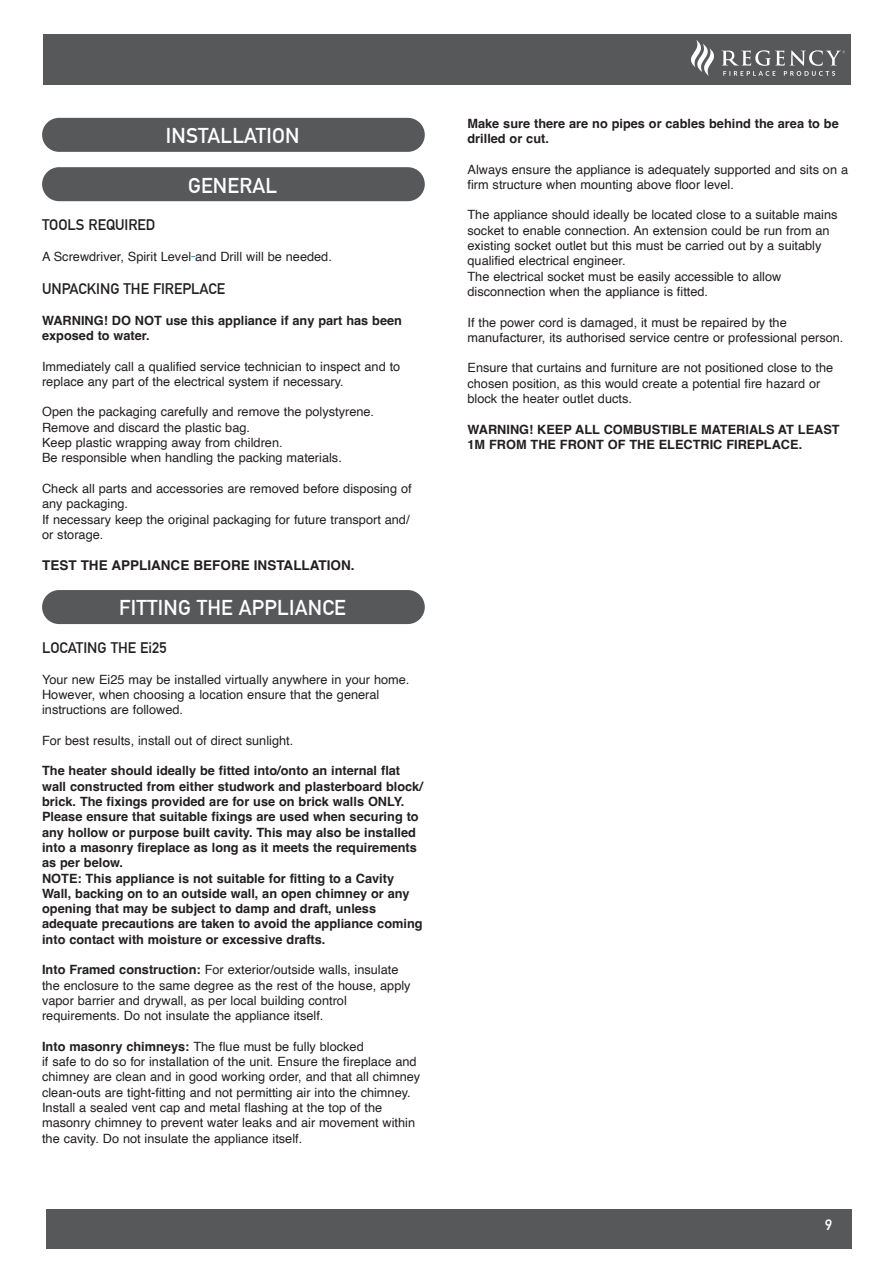
<style>
.page{position:relative;width:893px;height:1263px;background:#fff}
.page>*{position:absolute;margin:0;border:0;box-sizing:border-box;transform-origin:0 0}
.Sub_heading{font:700 21px "DIN Alternate";letter-spacing:.01em;color:#fff}
.Body_copy{font:700 15px "DIN Alternate";color:#231f20}
.t1{font:700 15px "DIN Alternate";color:#fff}
.Body_copy-2{font:700 13.5px "Helvetica";color:#231f20}
.Body_copy-3{font:12.75px/15.3px "Helvetica";color:#231f20}
.Body_copy-4{font:700 12.75px/15.3px "Helvetica";color:#231f20}
.s1{font-weight:700}
</style>
<div class="page">
<div style="left:43px;top:35px;width:807px;height:50px;background:#57585a"></div>
<div style="left:46px;top:1209px;width:805px;height:39px;background:#57585a"></div>
<svg style="left:691px;top:40px;width:23px;height:36px"></svg>
<svg style="left:721px;top:50px;width:124px;height:26px"></svg>
<div style="left:42px;top:118px;width:383px;height:34px;background:#57585a;border-radius:17px"></div>
<div style="left:42px;top:167px;width:383px;height:34px;background:#57585a;border-radius:17px"></div>
<div style="left:42px;top:590px;width:383px;height:34px;background:#57585a;border-radius:17px"></div>
<p class="Sub_heading" style="left:166px;top:120px;width:135px">INSTALLATION</p>
<p class="Sub_heading" style="left:188px;top:169px;width:91px">GENERAL</p>
<p class="Body_copy" style="left:42px;top:213px;width:115px">TOOLS REQUIRED</p>
<p class="Body_copy-3" style="left:42px;top:249px;width:291px">A Screwdriver, Spirit Level and Drill will be needed.</p>
<p class="Body_copy" style="left:42px;top:277px;width:185px">UNPACKING THE FIREPLACE</p>
<p class="Body_copy-4" style="left:42px;top:314px;width:361px">WARNING! DO NOT use this appliance if any part has been exposed to water.</p>
<p class="Body_copy-3" style="left:42px;top:359px;width:360px">Immediately call a qualified service technician to inspect and to replace any part of the electrical system if necessary.</p>
<p class="Body_copy-3" style="left:42px;top:405px;width:334px">Open the packaging carefully and remove the polystyrene.</p>
<p class="Body_copy-3" style="left:42px;top:420px;width:210px">Remove and discard the plastic bag.</p>
<p class="Body_copy-3" style="left:42px;top:435px;width:242px">Keep plastic wrapping away from children.</p>
<p class="Body_copy-3" style="left:42px;top:451px;width:301px">Be responsible when handling the packing materials.</p>
<p class="Body_copy-3" style="left:42px;top:481px;width:371px">Check all parts and accessories are removed before disposing of any packaging.</p>
<p class="Body_copy-3" style="left:42px;top:512px;width:369px">If necessary keep the original packaging for future transport and/ or storage.</p>
<p class="Body_copy-2" style="left:42px;top:557px;width:314px">TEST THE APPLIANCE BEFORE INSTALLATION.</p>
<p class="Sub_heading" style="left:119px;top:592px;width:228px">FITTING THE APPLIANCE</p>
<p class="Body_copy" style="left:42px;top:636px;width:126px">LOCATING THE Ei25</p>
<p class="Body_copy-3" style="left:42px;top:672px;width:369px">Your new Ei25 may be installed virtually anywhere in your home.<br>However, when choosing a location ensure that the general instructions are followed.</p>
<p class="Body_copy-3" style="left:42px;top:733px;width:253px">For best results, install out of direct sunlight.</p>
<p class="Body_copy-4" style="left:42px;top:765px;width:382px">The heater should ideally be fitted into/onto an internal flat wall constructed from either studwork and plasterboard block/ brick. The fixings provided are for use on brick walls ONLY.<br>Please ensure that suitable fixings are used when securing to any hollow or purpose built cavity. This may also be installed into a masonry fireplace as long as it meets the requirements as per below.</p>
<p class="Body_copy-4" style="left:42px;top:872px;width:382px">NOTE: This appliance is not suitable for fitting to a Cavity Wall, backing on to an outside wall, an open chimney or any opening that may be subject to damp and draft, unless adequate precautions are taken to avoid the appliance coming into contact with moisture or excessive drafts.</p>
<p class="Body_copy-3" style="left:42px;top:963px;width:358px"><span class="s1">Into Framed construction:</span> For exterior/outside walls, insulate</p>
<p class="Body_copy-3" style="left:42px;top:978px;width:370px">the enclosure to the same degree as the rest of the house, apply</p>
<p class="Body_copy-3" style="left:42px;top:993px;width:306px">vapor barrier and drywall, as per local building control requirements. Do not insulate the appliance itself.</p>
<p class="Body_copy-3" style="left:42px;top:1039px;width:323px"><span class="s1">Into masonry chimneys:</span> The flue must be fully blocked</p>
<p class="Body_copy-3" style="left:42px;top:1054px;width:376px">if safe to do so for installation of the unit. Ensure the fireplace and</p>
<p class="Body_copy-3" style="left:42px;top:1070px;width:380px">chimney are clean and in good working order, and that all chimney</p>
<p class="Body_copy-3" style="left:42px;top:1085px;width:370px">clean-outs are tight-fitting and not permitting air into the chimney.</p>
<p class="Body_copy-3" style="left:42px;top:1100px;width:342px">Install a sealed vent cap and metal flashing at the top of the</p>
<p class="Body_copy-3" style="left:42px;top:1116px;width:375px">masonry chimney to prevent water leaks and air movement within</p>
<p class="Body_copy-3" style="left:42px;top:1131px;width:262px">the cavity. Do not insulate the appliance itself.</p>
<p class="Body_copy-4" style="left:467px;top:117px;width:373px">Make sure there are no pipes or cables behind the area to be drilled or cut.</p>
<p class="Body_copy-3" style="left:467px;top:162px;width:382px">Always ensure the appliance is adequately supported and sits on a firm structure when mounting above floor level.</p>
<p class="Body_copy-3" style="left:467px;top:208px;width:371px">The appliance should ideally be located close to a suitable mains socket to enable connection. An extension could be run from an existing socket outlet but this must be carried out by a suitably qualified electrical engineer.</p>
<p class="Body_copy-3" style="left:467px;top:269px;width:315px">The electrical socket must be easily accessible to allow disconnection when the appliance is fitted.</p>
<p class="Body_copy-3" style="left:467px;top:315px;width:377px">If the power cord is damaged, it must be repaired by the manufacturer, its authorised service centre or professional person.</p>
<p class="Body_copy-3" style="left:467px;top:361px;width:367px">Ensure that curtains and furniture are not positioned close to the chosen position, as this would create a potential fire hazard or block the heater outlet ducts.</p>
<p class="Body_copy-4" style="left:467px;top:423px;width:374px">WARNING! KEEP ALL COMBUSTIBLE MATERIALS AT LEAST<br>1M FROM THE FRONT OF THE ELECTRIC FIREPLACE.</p>
<p class="t1" style="left:825px;top:1213px;width:9px">9</p>
</div>
